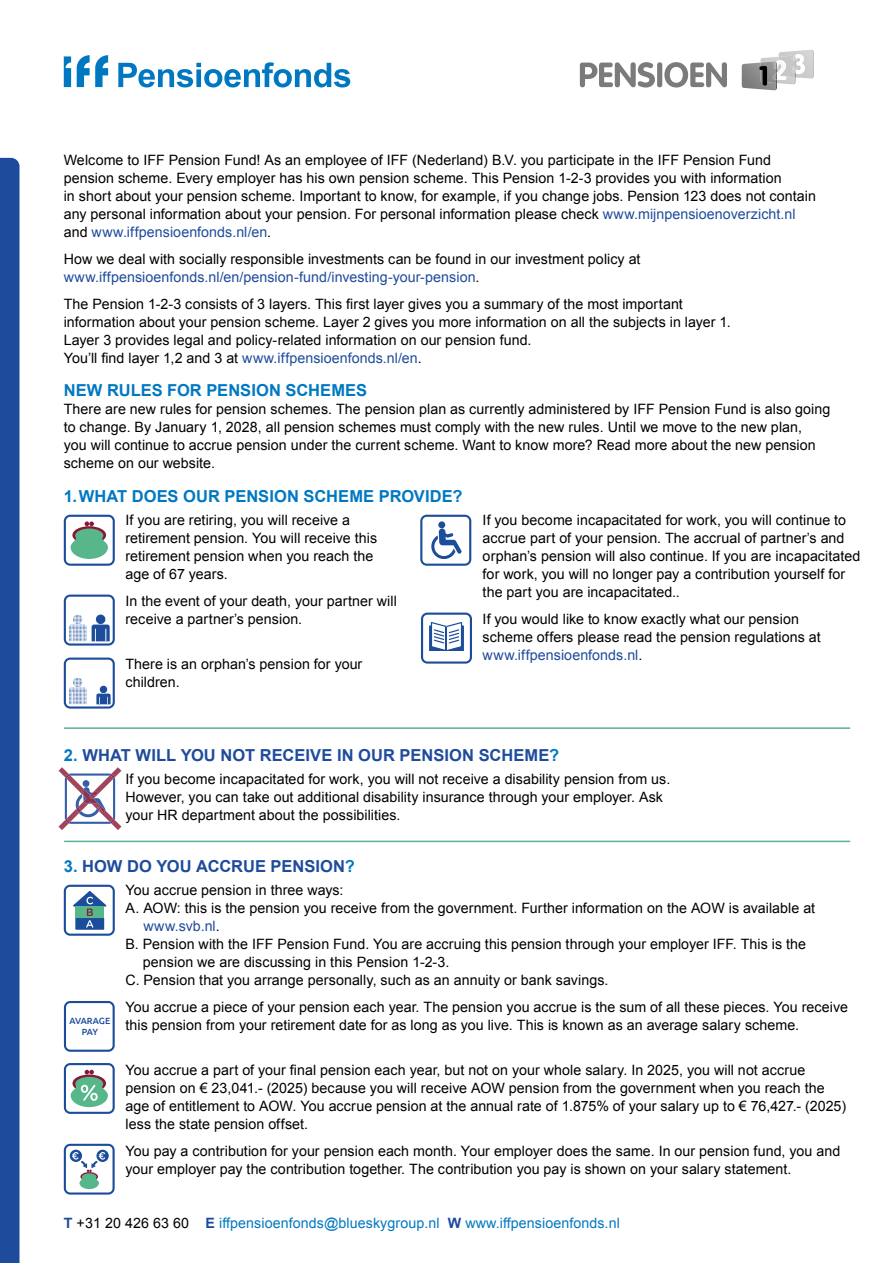
<style>
.page{position:relative;width:893px;height:1263px;background:#fff}
.page>*{position:absolute;margin:0;border:0;box-sizing:border-box;transform-origin:0 0}
.t1{font:700 16.5px "Arial";letter-spacing:.005em;color:#1e4b9b}
.t2{font:700 16.5px "Arial";letter-spacing:.005em;color:#0078c1}
.t3{font:14.25px/18px "Arial";letter-spacing:.005em;color:#000}
.t4{font:14.25px "Arial";letter-spacing:.005em;color:#0078c1}
.t5{font:14.25px "Arial";letter-spacing:.005em;color:#1e4b9b}
.t6{font:500 9px/10.8px "Ubuntu";letter-spacing:-.03em;color:#1e4b9b;text-align:center}
.s1{color:#1e4b9b}
.s2{color:#0078c1}
.s3{color:#000}
.s4{font-weight:700;color:#1e4b9b}
</style>
<div class="page">
<img style="left:779px;top:50px;width:32px;height:29px">
<img style="left:811px;top:50px;width:3px;height:29px">
<img style="left:760px;top:57px;width:13px;height:5px">
<img style="left:742px;top:63px;width:31px;height:27px">
<img style="left:760px;top:62px;width:13px;height:21px">
<svg style="left:773px;top:54px;width:27px;height:37px"></svg>
<svg style="left:758px;top:66px;width:9px;height:20px"></svg>
<svg style="left:580px;top:62px;width:75px;height:26px"></svg>
<div style="left:657px;top:62px;width:5px;height:25px;background:#7c7b7b;border-radius:3px"></div>
<svg style="left:664px;top:62px;width:63px;height:26px"></svg>
<svg style="left:420px;top:515px;width:51px;height:51px"></svg>
<svg style="left:64px;top:515px;width:51px;height:51px"></svg>
<svg style="left:421px;top:613px;width:51px;height:51px"></svg>
<hr style="left:429px;top:651px;width:36px;height:1px;background:#fff">
<svg style="left:64px;top:595px;width:51px;height:51px"></svg>
<svg style="left:64px;top:657px;width:51px;height:52px"></svg>
<hr style="left:65px;top:727px;width:785px;height:2px;background:#56b78b">
<hr style="left:65px;top:841px;width:785px;height:1px;background:#56b78b">
<svg style="left:59px;top:767px;width:62px;height:63px"></svg>
<svg style="left:64px;top:885px;width:51px;height:51px"></svg>
<svg style="left:64px;top:1001px;width:51px;height:51px"></svg>
<svg style="left:64px;top:1063px;width:51px;height:51px"></svg>
<svg style="left:64px;top:1144px;width:51px;height:50px"></svg>
<svg style="left:64px;top:55px;width:44px;height:32px"></svg>
<svg style="left:118px;top:62px;width:232px;height:25px"></svg>
<div style="left:0;top:158px;width:20px;height:1105px;background:#1e4b9b"></div>
<div style="left:69px;top:1014px;width:42px;height:28px;background:#fff"></div>
<p class="t3" style="left:64px;top:152px;width:754px">Welcome to IFF Pension Fund! As an employee of IFF (Nederland) B.V. you participate in the IFF Pension Fund pension scheme. Every employer has his own pension scheme. This Pension 1-2-3 provides you with information<br>in short about your pension scheme. Important to know, for example, if you change jobs. Pension 123 does not contain any personal information about your pension. For personal information please check <span class="s1">www.mijnpensioenoverzicht.nl </span>and <span class="s1">www.iffpensioenfonds.nl/en</span>.</p>
<p class="t3" style="left:64px;top:251px;width:578px">How we deal with socially responsible investments can be found in our investment policy at <span class="s1">www.iffpensioenfonds.nl/en/pension-fund/investing-your-pension</span>.</p>
<p class="t3" style="left:64px;top:296px;width:669px">The Pension 1-2-3 consists of 3 layers. This first layer gives you a summary of the most important information about your pension scheme. Layer 2 gives you more information on all the subjects in layer 1.<br>Layer 3 provides legal and policy-related information on our pension fund.<br>You’ll find layer 1,2 and 3 at <span class="s1">www.iffpensioenfonds.nl/en</span>.</p>
<p class="t2" style="left:64px;top:380px;width:305px">NEW RULES FOR PENSION SCHEMES</p>
<p class="t3" style="left:64px;top:401px;width:768px">There are new rules for pension schemes. The pension plan as currently administered by IFF Pension Fund is also going to change. By January 1, 2028, all pension schemes must comply with the new rules. Until we move to the new plan,<br>you will continue to accrue pension under the current scheme. Want to know more? Read more about the new pension scheme on our website.</p>
<p class="t2" style="left:64px;top:485px;width:400px">1.WHAT DOES OUR PENSION SCHEME PROVIDE?</p>
<p class="t3" style="left:125px;top:511px;width:253px">If you are retiring, you will receive a retirement pension. You will receive this retirement pension when you reach the age of 67 years.</p>
<p class="t3" style="left:125px;top:592px;width:273px">In the event of your death, your partner will receive a partner’s pension.</p>
<p class="t3" style="left:125px;top:655px;width:238px">There is an orphan’s pension for your children.</p>
<p class="t3" style="left:483px;top:511px;width:379px">If you become incapacitated for work, you will continue to accrue part of your pension. The accrual of partner’s and orphan’s pension will also continue. If you are incapacitated for work, you will no longer pay a contribution yourself for the part you are incapacitated..</p>
<p class="t3" style="left:483px;top:610px;width:340px">If you would like to know exactly what our pension scheme offers please read the pension regulations at <span class="s1">www.iffpensioenfonds.nl</span>.</p>
<p class="t1" style="left:64px;top:744px;width:497px"><span class="s2">2.</span> WHAT WILL YOU NOT RECEIVE IN OUR PENSION SCHEME<span class="s2">?</span></p>
<p class="t3" style="left:125px;top:770px;width:546px">If you become incapacitated for work, you will not receive a disability pension from us.<br>However, you can take out additional disability insurance through your employer. Ask your HR department about the possibilities.</p>
<p class="t1" style="left:64px;top:855px;width:293px"><span class="s2">3.</span> HOW DO YOU ACCRUE PENSION<span class="s2">?</span></p>
<p class="t3" style="left:125px;top:881px;width:220px">You accrue pension in three ways:</p>
<p class="t3" style="left:125px;top:899px;width:691px">A. AOW: this is the pension you receive from the government. Further information on the AOW is available at</p>
<p class="t5" style="left:143px;top:916px;width:78px">www.svb.nl<span class="s3">.</span></p>
<p class="t3" style="left:125px;top:935px;width:682px">B. Pension with the IFF Pension Fund. You are accruing this pension through your employer IFF. This is the</p>
<p class="t3" style="left:143px;top:953px;width:308px">pension we are discussing in this Pension 1-2-3.</p>
<p class="t3" style="left:125px;top:971px;width:484px">C. Pension that you arrange personally, such as an annuity or bank savings.</p>
<p class="t3" style="left:125px;top:998px;width:724px">You accrue a piece of your pension each year. The pension you accrue is the sum of all these pieces. You receive this pension from your retirement date for as long as you live. This is known as an average salary scheme.</p>
<p class="t3" style="left:125px;top:1061px;width:722px">You accrue a part of your final pension each year, but not on your whole salary. In 2025, you will not accrue pension on € 23,041.- (2025) because you will receive AOW pension from the government when you reach the age of entitlement to AOW. You accrue pension at the annual rate of 1.875% of your salary up to € 76,427.- (2025) less the state pension offset.</p>
<p class="t3" style="left:125px;top:1142px;width:716px">You pay a contribution for your pension each month. Your employer does the same. In our pension fund, you and your employer pay the contribution together. The contribution you pay is shown on your salary statement.</p>
<p class="t6" style="left:69px;top:1015px;width:42px">AVARAGE<br>PAY</p>
<p class="t4" style="left:64px;top:1213px;width:558px"><span class="s4">T</span> <span class="s3">+31 20 426 63 60</span> <span class="s4">E</span> iffpensioenfonds@blueskygroup.nl <span class="s4">W</span> www.iffpensioenfonds.nl</p>
</div>
